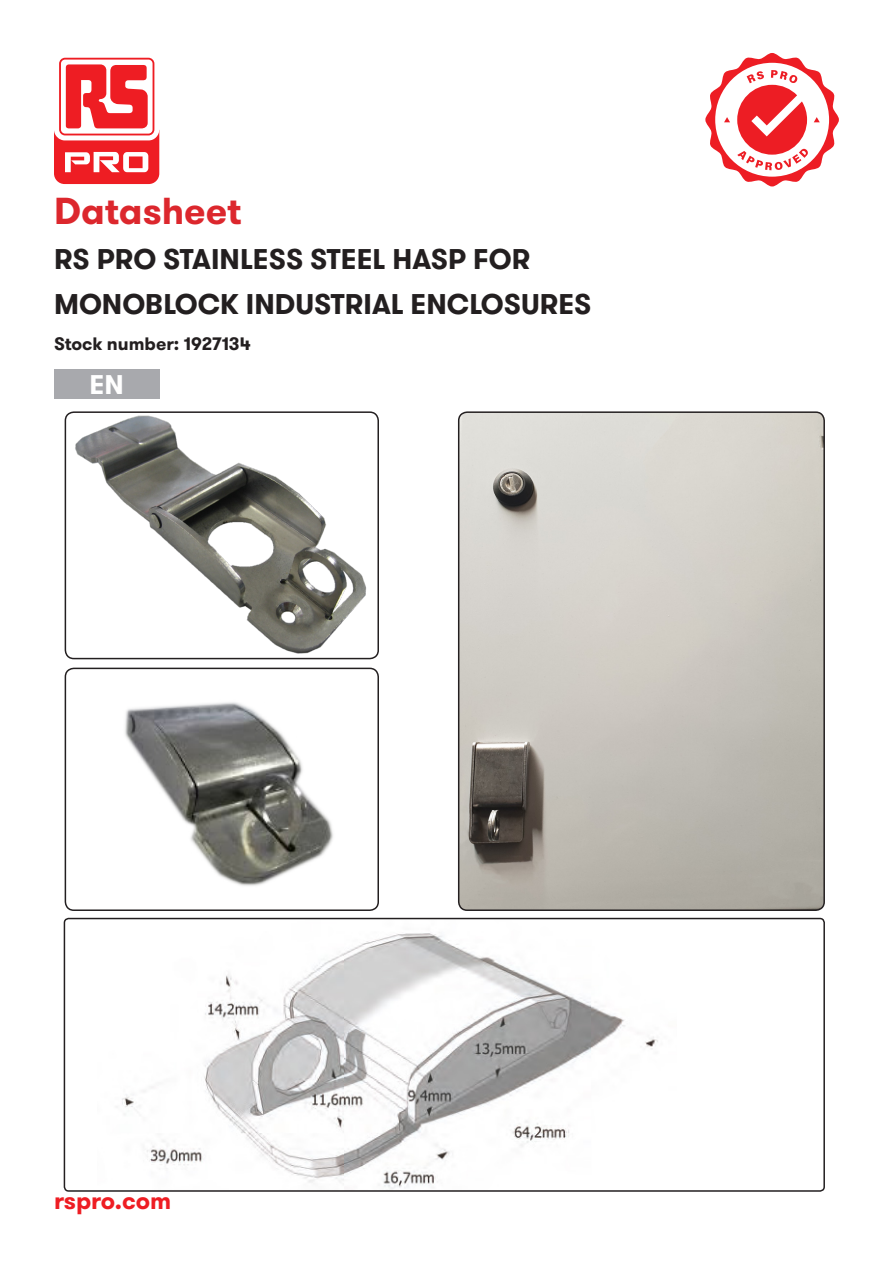
<style>
.page{position:relative;width:893px;height:1263px;background:#fff}
.page>*{position:absolute;margin:0;border:0;box-sizing:border-box;transform-origin:0 0}
.t1{font:700 37.5px "GT Walsheim Pro";color:#dc272d}
.t2{font:700 28.5px "GT Walsheim Pro";color:#231f20}
.t3{font:700 27px "GT Walsheim Pro";color:#fff}
.t4{font:700 24px "GT Walsheim Pro";color:#ee1d23}
.t5{font:700 18px "GT Walsheim Pro";color:#231f20}
</style>
<div class="page">
<svg style="left:54px;top:53px;width:105px;height:87px"></svg>
<svg style="left:54px;top:58px;width:105px;height:126px"></svg>
<svg style="left:705px;top:53px;width:134px;height:133px"></svg>
<div style="left:54px;top:369px;width:105px;height:30px;background:#a8a9ad"></div>
<img style="left:65px;top:668px;width:313px;height:242px">
<div style="left:65px;top:668px;width:314px;height:243px;border:2px solid #231f20;border-radius:9px"></div>
<img style="left:75px;top:415px;width:292px;height:239px">
<div style="left:65px;top:411px;width:314px;height:248px;border:2px solid #231f20;border-radius:9px"></div>
<img style="left:122px;top:933px;width:536px;height:256px">
<div style="left:64px;top:918px;width:761px;height:274px;border:2px solid #231f20;border-radius:4px"></div>
<img style="left:459px;top:414px;width:365px;height:496px">
<div style="left:458px;top:411px;width:367px;height:500px;border:2px solid #231f20;border-radius:9px"></div>
<p class="t1" style="left:54px;top:186px;width:189px">Datasheet</p>
<p class="t2" style="left:54px;top:240px;width:478px">RS PRO STAINLESS STEEL HASP FOR</p>
<p class="t2" style="left:54px;top:285px;width:539px">MONOBLOCK INDUSTRIAL ENCLOSURES</p>
<p class="t5" style="left:54px;top:332px;width:198px">Stock number: 1927134</p>
<p class="t3" style="left:90px;top:367px;width:36px">EN</p>
<p class="t4" style="left:54px;top:1185px;width:119px">rspro.com</p>
</div>
